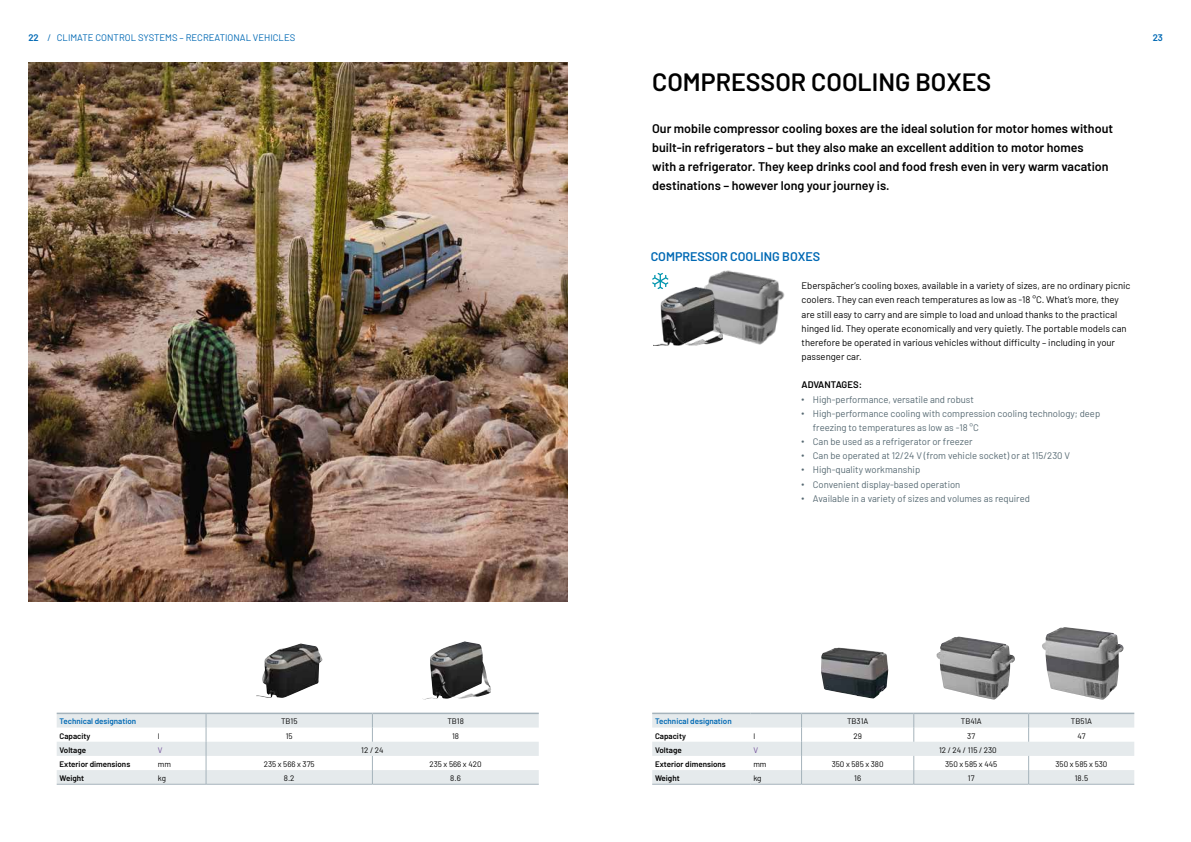
<style>
.page{position:relative;width:1191px;height:842px;background:#fff}
.page>*{position:absolute;margin:0;border:0;box-sizing:border-box;transform-origin:0 0}
.t1{font:600 25px "Barlow";color:#000}
.t2{font:600 12.5px/18.9px "Barlow";color:#000}
.t3{font:600 12.5px "Barlow";color:#0069b4}
.t4{font:9.5px/14.2px "Barlow";color:#000}
.t5{font:9.5px/14.2px "Barlow";color:#566972}
.t6{font:9.5px "Barlow";color:#0069b4}
.t7{font:600 9.5px "Barlow";color:#000}
.t8{font:600 9.5px "Barlow";color:#0069b4}
.t9{font:8px "Barlow";color:#000}
.t10{font:600 8px "Barlow";color:#000}
.t11{font:600 8px "Barlow";color:#0069b4}
.t12{font:8px "Barlow";color:#6c4796}
.s1{font-weight:600;font-size:9px}
</style>
<div class="page">
<svg style="left:652px;top:714px;width:482px;height:70px"></svg>
<hr style="left:652px;top:713px;width:98px;height:1px;background:#a5b3bb">
<hr style="left:750px;top:713px;width:51px;height:1px;background:#a5b3bb">
<hr style="left:801px;top:713px;width:112px;height:1px;background:#a5b3bb">
<hr style="left:913px;top:713px;width:115px;height:1px;background:#a5b3bb">
<hr style="left:1028px;top:713px;width:106px;height:1px;background:#a5b3bb">
<hr style="left:652px;top:784px;width:98px;height:1px;background:#a5b3bb">
<hr style="left:750px;top:784px;width:51px;height:1px;background:#a5b3bb">
<hr style="left:801px;top:784px;width:112px;height:1px;background:#a5b3bb">
<hr style="left:913px;top:784px;width:115px;height:1px;background:#a5b3bb">
<hr style="left:1028px;top:784px;width:106px;height:1px;background:#a5b3bb">
<img style="left:704px;top:270px;width:81px;height:75px">
<img style="left:653px;top:287px;width:69px;height:59px">
<img style="left:821px;top:647px;width:67px;height:52px">
<img style="left:936px;top:636px;width:79px;height:64px">
<img style="left:1042px;top:627px;width:82px;height:73px">
<svg style="left:652px;top:273px;width:16px;height:16px"></svg>
<img style="left:28px;top:62px;width:539px;height:539px">
<img style="left:256px;top:644px;width:66px;height:54px">
<img style="left:422px;top:641px;width:69px;height:58px">
<svg style="left:57px;top:714px;width:482px;height:70px"></svg>
<hr style="left:57px;top:713px;width:98px;height:1px;background:#a5b3bb">
<hr style="left:155px;top:713px;width:51px;height:1px;background:#a5b3bb">
<hr style="left:206px;top:713px;width:166px;height:1px;background:#a5b3bb">
<hr style="left:372px;top:713px;width:167px;height:1px;background:#a5b3bb">
<hr style="left:57px;top:784px;width:98px;height:1px;background:#a5b3bb">
<hr style="left:155px;top:784px;width:51px;height:1px;background:#a5b3bb">
<hr style="left:206px;top:784px;width:166px;height:1px;background:#a5b3bb">
<hr style="left:372px;top:784px;width:167px;height:1px;background:#a5b3bb">
<p class="t8" style="left:28px;top:30px;width:12px">22</p>
<p class="t8" style="left:1152px;top:30px;width:12px">23</p>
<p class="t6" style="left:47px;top:30px;width:249px">/ CLIMATE CONTROL SYSTEMS – RECREATIONAL VEHICLES</p>
<h1 class="t1" style="left:652px;top:63px;width:341px">COMPRESSOR COOLING BOXES</h1>
<p class="t2" style="left:652px;top:118px;width:462px">Our mobile compressor cooling boxes are the ideal solution for motor homes without built-in refrigerators – but they also make an excellent addition to motor homes<br>with a refrigerator. They keep drinks cool and food fresh even in very warm vacation destinations – however long your journey is.</p>
<h2 class="t3" style="left:650px;top:247px;width:171px">COMPRESSOR COOLING BOXES</h2>
<p class="t11" style="left:60px;top:716px;width:78px">Technical designation</p>
<p class="t9" style="left:281px;top:716px;width:18px">TB15</p>
<p class="t9" style="left:447px;top:716px;width:18px">TB18</p>
<p class="t10" style="left:60px;top:730px;width:32px">Capacity</p>
<p class="t9" style="left:158px;top:730px;width:3px">l</p>
<p class="t9" style="left:286px;top:730px;width:8px">15</p>
<p class="t9" style="left:452px;top:730px;width:8px">18</p>
<p class="t10" style="left:60px;top:744px;width:28px">Voltage</p>
<p class="t12" style="left:158px;top:744px;width:6px">V</p>
<p class="t9" style="left:361px;top:744px;width:24px">12 / 24</p>
<p class="t10" style="left:60px;top:758px;width:72px">Exterior dimensions</p>
<p class="t9" style="left:158px;top:758px;width:15px">mm</p>
<p class="t9" style="left:264px;top:758px;width:52px">235 x 566 x 375</p>
<p class="t9" style="left:429px;top:758px;width:54px">235 x 566 x 420</p>
<p class="t10" style="left:60px;top:772px;width:26px">Weight</p>
<p class="t9" style="left:158px;top:772px;width:10px">kg</p>
<p class="t9" style="left:284px;top:772px;width:12px">8.2</p>
<p class="t9" style="left:450px;top:772px;width:12px">8.6</p>
<p class="t4" style="left:801px;top:278px;width:330px">Eberspächer’s cooling boxes, available in a variety of sizes, are no ordinary picnic coolers. They can even reach temperatures as low as -18 °C. What’s more, they are still easy to carry and are simple to load and unload thanks to the practical hinged lid. They operate economically and very quietly. The portable models can therefore be operated in various vehicles without difficulty – including in your passenger car.</p>
<p class="t7" style="left:801px;top:378px;width:62px">ADVANTAGES:</p>
<p class="t5" style="left:801px;top:391px;width:174px"><span class="s1">•</span> High-performance, versatile and robust</p>
<p class="t5" style="left:813px;top:405px;width:289px;text-indent:-11px"><span class="s1">•</span> High-performance cooling with compression cooling technology; deep freezing to temperatures as low as -18 °C</p>
<p class="t5" style="left:801px;top:434px;width:173px"><span class="s1">•</span> Can be used as a refrigerator or freezer</p>
<p class="t5" style="left:801px;top:448px;width:270px"><span class="s1">•</span> Can be operated at 12/24 V (from vehicle socket) or at 115/230 V</p>
<p class="t5" style="left:801px;top:462px;width:120px"><span class="s1">•</span> High-quality workmanship</p>
<p class="t5" style="left:801px;top:476px;width:160px"><span class="s1">•</span> Convenient display-based operation</p>
<p class="t5" style="left:801px;top:490px;width:230px"><span class="s1">•</span> Available in a variety of sizes and volumes as required</p>
<p class="t11" style="left:655px;top:716px;width:78px">Technical designation</p>
<p class="t9" style="left:847px;top:716px;width:23px">TB31A</p>
<p class="t9" style="left:960px;top:716px;width:22px">TB41A</p>
<p class="t9" style="left:1071px;top:716px;width:23px">TB51A</p>
<p class="t10" style="left:655px;top:730px;width:32px">Capacity</p>
<p class="t9" style="left:753px;top:730px;width:3px">l</p>
<p class="t9" style="left:853px;top:730px;width:10px">29</p>
<p class="t9" style="left:967px;top:730px;width:9px">37</p>
<p class="t9" style="left:1077px;top:730px;width:9px">47</p>
<p class="t10" style="left:655px;top:744px;width:28px">Voltage</p>
<p class="t12" style="left:753px;top:744px;width:6px">V</p>
<p class="t9" style="left:939px;top:744px;width:59px">12 / 24 / 115 / 230</p>
<p class="t10" style="left:655px;top:758px;width:72px">Exterior dimensions</p>
<p class="t9" style="left:753px;top:758px;width:15px">mm</p>
<p class="t9" style="left:831px;top:758px;width:53px">350 x 585 x 380</p>
<p class="t9" style="left:945px;top:758px;width:54px">350 x 585 x 445</p>
<p class="t9" style="left:1055px;top:758px;width:53px">350 x 585 x 530</p>
<p class="t10" style="left:655px;top:772px;width:26px">Weight</p>
<p class="t9" style="left:753px;top:772px;width:10px">kg</p>
<p class="t9" style="left:854px;top:772px;width:8px">16</p>
<p class="t9" style="left:968px;top:772px;width:8px">17</p>
<p class="t9" style="left:1074px;top:772px;width:15px">18.5</p>
</div>
